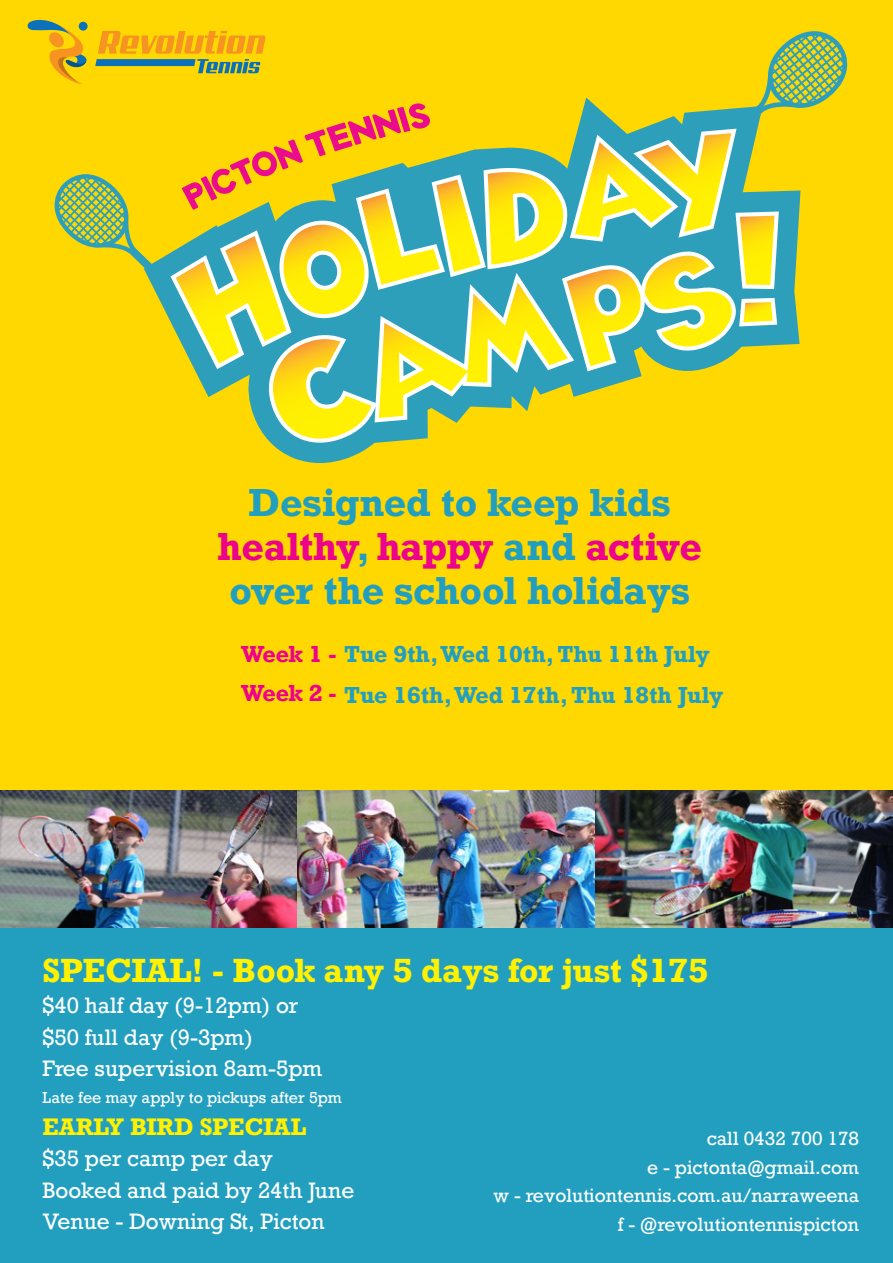
<style>
.page{position:relative;width:893px;height:1263px;background:#ffd801}
.page>*{position:absolute;margin:0;border:0;box-sizing:border-box;transform-origin:0 0}
.t1{font:700 36.75px/44.1px "Rockwell";letter-spacing:-.015em;color:#229fbf;text-align:center}
.t2{font:700 31.5px "Rockwell";color:#fff101}
.t3{font:700 22.5px "Rockwell";color:#fff101}
.t4{font:700 21.75px "Rockwell";color:#229fbf}
.t5{font:21px "Rockwell";color:#fff}
.t6{font:18px "Rockwell";color:#fff}
.t7{font:15px "Rockwell";color:#fff}
.s1{color:#ed028c}
</style>
<div class="page">
<div style="left:0;top:927px;width:893px;height:336px;background:#229fbf"></div>
<svg style="left:195px;top:371px;width:447px;height:92px"></svg>
<svg style="left:267px;top:371px;width:307px;height:73px"></svg>
<svg style="left:271px;top:371px;width:297px;height:68px"></svg>
<img style="left:0;top:791px;width:893px;height:136px">
<svg style="left:28px;top:20px;width:820px;height:351px"></svg>
<p class="t1" style="left:218px;top:480px;width:486px">Designed to keep kids <span class="s1">healthy</span>, <span class="s1">happy</span> and <span class="s1">active </span>over the school holidays</p>
<p class="t4" style="left:241px;top:639px;width:470px"><span class="s1">Week 1 -</span> Tue 9th, Wed 10th, Thu 11th July</p>
<p class="t4" style="left:241px;top:681px;width:484px"><span class="s1">Week 2 -</span> Tue 16th, Wed 17th, Thu 18th July</p>
<p class="t2" style="left:43px;top:950px;width:667px">SPECIAL! - Book any 5 days for just $175</p>
<p class="t5" style="left:43px;top:993px;width:257px">$40 half day (9-12pm) or</p>
<p class="t5" style="left:43px;top:1024px;width:212px">$50 full day (9-3pm)</p>
<p class="t5" style="left:43px;top:1056px;width:281px">Free supervision 8am-5pm</p>
<p class="t7" style="left:43px;top:1088px;width:301px">Late fee may apply to pickups after 5pm</p>
<p class="t3" style="left:43px;top:1112px;width:265px">EARLY BIRD SPECIAL</p>
<p class="t5" style="left:43px;top:1146px;width:232px">$35 per camp per day</p>
<p class="t5" style="left:43px;top:1177px;width:313px">Booked and paid by 24th June</p>
<p class="t5" style="left:43px;top:1209px;width:284px">Venue - Downing St, Picton</p>
<p class="t6" style="left:707px;top:1127px;width:154px">call 0432 700 178</p>
<p class="t6" style="left:647px;top:1156px;width:213px">e - pictonta@gmail.com</p>
<p class="t6" style="left:494px;top:1184px;width:367px">w - revolutiontennis.com.au/narraweena</p>
<p class="t6" style="left:618px;top:1213px;width:243px">f - @revolutiontennispicton</p>
</div>
